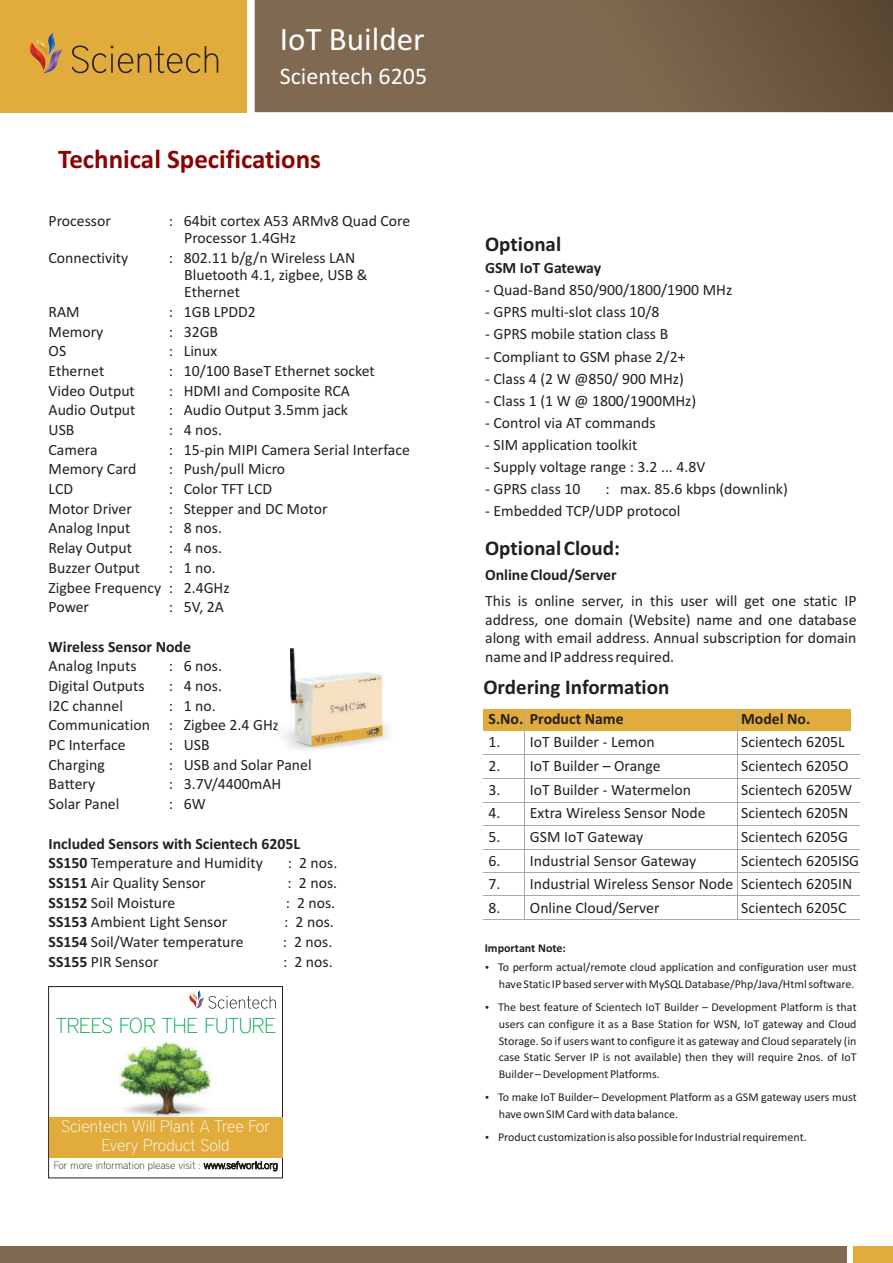
<style>
.page{position:relative;width:893px;height:1263px;background:#fff}
.page>*{position:absolute;margin:0;border:0;box-sizing:border-box;transform-origin:0 0}
.t1{font:33px "Calibri";color:#fff}
.t2{font:700 27px "Calibri";color:#8b0202}
.t3{font:24px "Calibri";color:#fff}
.t4{font:100 21.45px "District";color:#00a54f}
.t5{font:700 21px "Calibri";color:#231f20}
.t6{font:100 16.5px/19px "District";color:#fff;text-align:center}
.t7{font:15.75px/19.6px "Calibri";color:#231f20}
.t8{font:700 15.75px/19.6px "Calibri";color:#231f20}
.t9{font:12px/16.8px "Calibri";color:#231f20}
.t10{font:700 12px "Calibri";color:#231f20}
.t11{font:100 10.5px "District";color:#231f20}
.s1{font-weight:400}
.s2{font-weight:700}
</style>
<div class="page">
<div style="left:48px;top:986px;width:235px;height:192px;border:1px solid #231f20"></div>
<img style="left:119px;top:1041px;width:93px;height:75px">
<svg style="left:189px;top:990px;width:87px;height:19px"></svg>
<div style="left:49px;top:1117px;width:233px;height:41px;background:#e1ac3c"></div>
<div style="left:483px;top:709px;width:368px;height:21px;background:#e1ac3c"></div>
<hr style="left:483px;top:754px;width:377px;height:1px;background:#a8a9ad">
<hr style="left:483px;top:778px;width:377px;height:1px;background:#a8a9ad">
<hr style="left:483px;top:802px;width:377px;height:1px;background:#a8a9ad">
<hr style="left:483px;top:825px;width:377px;height:1px;background:#a8a9ad">
<hr style="left:483px;top:849px;width:377px;height:1px;background:#a8a9ad">
<hr style="left:483px;top:872px;width:377px;height:1px;background:#a8a9ad">
<hr style="left:483px;top:919px;width:377px;height:1px;background:#a8a9ad">
<hr style="left:524px;top:709px;width:1px;height:210px;background:#a8a9ad">
<hr style="left:737px;top:709px;width:1px;height:210px;background:#a8a9ad">
<hr style="left:483px;top:895px;width:377px;height:1px;background:#a8a9ad">
<img style="left:275px;top:713px;width:115px;height:37px">
<img style="left:291px;top:649px;width:91px;height:98px">
<div style="left:0;top:1246px;width:846px;height:17px;background:#7f6950"></div>
<div style="left:854px;top:1246px;width:39px;height:17px;background:#e1ac3c"></div>
<svg style="left:254px;top:0;width:639px;height:112px;background:#78624a"></svg>
<div style="left:0;top:0;width:246px;height:112px;background:#e1ac3c"></div>
<svg style="left:72px;top:46px;width:146px;height:27px"></svg>
<svg style="left:30px;top:33px;width:32px;height:40px"></svg>
<h1 class="t1" style="left:280px;top:26px;width:146px">IoT Builder</h1>
<h3 class="t3" style="left:280px;top:66px;width:149px">Scientech 6205</h3>
<h2 class="t2" style="left:58px;top:149px;width:264px">Technical Specifications</h2>
<p class="t7" style="left:49px;top:211px;width:64px">Processor</p>
<p class="t7" style="left:184px;top:213px;width:228px;line-height:17.4px;text-indent:-15px">: 64bit cortex A53 ARMv8 Quad Core<br>Processor 1.4GHz</p>
<p class="t7" style="left:49px;top:248px;width:81px">Connectivity</p>
<p class="t7" style="left:184px;top:250px;width:185px;line-height:17.2px;text-indent:-15px">: 802.11 b/g/n Wireless LAN<br>Bluetooth 4.1, zigbee, USB &amp;<br>Ethernet</p>
<p class="t7" style="left:49px;top:303px;width:33px">RAM</p>
<p class="t7" style="left:169px;top:303px;width:88px">: 1GB LPDD2</p>
<p class="t7" style="left:49px;top:322px;width:56px">Memory</p>
<p class="t7" style="left:169px;top:322px;width:51px">: 32GB</p>
<p class="t7" style="left:49px;top:342px;width:19px">OS</p>
<p class="t7" style="left:169px;top:342px;width:50px">: Linux</p>
<p class="t7" style="left:49px;top:362px;width:57px">Ethernet</p>
<p class="t7" style="left:169px;top:362px;width:207px">: 10/100 BaseT Ethernet socket</p>
<p class="t7" style="left:49px;top:382px;width:88px">Video Output</p>
<p class="t7" style="left:169px;top:382px;width:183px">: HDMI and Composite RCA</p>
<p class="t7" style="left:49px;top:401px;width:88px">Audio Output</p>
<p class="t7" style="left:169px;top:401px;width:181px">: Audio Output 3.5mm jack</p>
<p class="t7" style="left:49px;top:421px;width:27px">USB</p>
<p class="t7" style="left:169px;top:421px;width:55px">: 4 nos.</p>
<p class="t7" style="left:49px;top:441px;width:51px">Camera</p>
<p class="t7" style="left:169px;top:441px;width:243px">: 15-pin MIPI Camera Serial Interface</p>
<p class="t7" style="left:49px;top:460px;width:89px">Memory Card</p>
<p class="t7" style="left:169px;top:460px;width:118px">: Push/pull Micro</p>
<p class="t7" style="left:49px;top:480px;width:26px">LCD</p>
<p class="t7" style="left:169px;top:480px;width:105px">: Color TFT LCD</p>
<p class="t7" style="left:49px;top:500px;width:85px">Motor Driver</p>
<p class="t7" style="left:169px;top:500px;width:160px">: Stepper and DC Motor</p>
<p class="t7" style="left:49px;top:519px;width:83px">Analog Input</p>
<p class="t7" style="left:169px;top:519px;width:55px">: 8 nos.</p>
<p class="t7" style="left:49px;top:539px;width:85px">Relay Output</p>
<p class="t7" style="left:169px;top:539px;width:55px">: 4 nos.</p>
<p class="t7" style="left:49px;top:559px;width:93px">Buzzer Output</p>
<p class="t7" style="left:49px;top:559px;width:183px;text-indent:120px">: 1 no.<br>Zigbee Frequency : 2.4GHz<br>Power</p>
<p class="t7" style="left:169px;top:598px;width:57px">: 5V, 2A</p>
<p class="t8" style="left:49px;top:637px;width:144px">Wireless Sensor Node</p>
<p class="t7" style="left:49px;top:657px;width:90px">Analog Inputs</p>
<p class="t7" style="left:169px;top:657px;width:55px">: 6 nos.</p>
<p class="t7" style="left:49px;top:677px;width:98px">Digital Outputs</p>
<p class="t7" style="left:169px;top:677px;width:55px">: 4 nos.</p>
<p class="t7" style="left:49px;top:697px;width:76px">I2C channel</p>
<p class="t7" style="left:49px;top:697px;width:232px;text-indent:120px">: 1 no.<br>Communication : Zigbee 2.4 GHz<br>PC Interface</p>
<p class="t7" style="left:169px;top:736px;width:42px">: USB</p>
<p class="t7" style="left:49px;top:756px;width:58px">Charging</p>
<p class="t7" style="left:169px;top:756px;width:144px">: USB and Solar Panel</p>
<p class="t7" style="left:49px;top:775px;width:48px">Battery</p>
<p class="t7" style="left:169px;top:775px;width:114px">: 3.7V/4400mAH</p>
<p class="t7" style="left:49px;top:795px;width:72px">Solar Panel</p>
<p class="t7" style="left:169px;top:795px;width:38px">: 6W</p>
<p class="t8" style="left:49px;top:834px;width:253px">Included Sensors with Scientech 6205L<br>SS150 <span class="s1">Temperature and Humidity</span></p>
<p class="t7" style="left:288px;top:854px;width:51px">: 2 nos.</p>
<p class="t7" style="left:49px;top:874px;width:159px"><span class="s2">SS151</span> Air Quality Sensor</p>
<p class="t7" style="left:288px;top:874px;width:51px">: 2 nos.</p>
<p class="t7" style="left:49px;top:893px;width:128px"><span class="s2">SS152</span> Soil Moisture</p>
<p class="t7" style="left:286px;top:893px;width:51px">: 2 nos.</p>
<p class="t7" style="left:49px;top:913px;width:180px"><span class="s2">SS153</span> Ambient Light Sensor</p>
<p class="t7" style="left:284px;top:913px;width:51px">: 2 nos.</p>
<p class="t7" style="left:49px;top:933px;width:196px"><span class="s2">SS154</span> Soil/Water temperature</p>
<p class="t7" style="left:283px;top:933px;width:51px">: 2 nos.</p>
<p class="t7" style="left:49px;top:952px;width:111px"><span class="s2">SS155</span> PIR Sensor</p>
<p class="t7" style="left:283px;top:952px;width:51px">: 2 nos.</p>
<h3 class="t4" style="left:56px;top:1018px;width:222px">TREES FOR THE FUTURE</h3>
<p class="t6" style="left:61px;top:1118px;width:210px">Scientech Will Plant A Tree For<br>Every Product Sold</p>
<p class="t11" style="left:54px;top:1161px;width:226px">For more information please visit : www.sefworld.org</p>
<h3 class="t5" style="left:485px;top:236px;width:78px">Optional</h3>
<p class="t8" style="left:485px;top:259px;width:118px">GSM IoT Gateway</p>
<p class="t7" style="left:485px;top:281px;width:249px">- Quad-Band 850/900/1800/1900 MHz</p>
<p class="t7" style="left:485px;top:303px;width:176px">- GPRS multi-slot class 10/8</p>
<p class="t7" style="left:485px;top:325px;width:185px">- GPRS mobile station class B</p>
<p class="t7" style="left:485px;top:347px;width:202px">- Compliant to GSM phase 2/2+</p>
<p class="t7" style="left:485px;top:369px;width:200px">- Class 4 (2 W @850/ 900 MHz)</p>
<p class="t7" style="left:485px;top:391px;width:213px">- Class 1 (1 W @ 1800/1900MHz)</p>
<p class="t7" style="left:485px;top:414px;width:172px">- Control via AT commands</p>
<p class="t7" style="left:485px;top:436px;width:154px">- SIM application toolkit</p>
<p class="t7" style="left:485px;top:458px;width:222px">- Supply voltage range : 3.2 ... 4.8V</p>
<p class="t7" style="left:485px;top:480px;width:97px">- GPRS class 10</p>
<p class="t7" style="left:605px;top:480px;width:184px">: max. 85.6 kbps (downlink)</p>
<p class="t7" style="left:485px;top:502px;width:197px">- Embedded TCP/UDP protocol</p>
<h3 class="t5" style="left:485px;top:540px;width:136px">Optional Cloud:</h3>
<p class="t8" style="left:485px;top:566px;width:133px">Online Cloud/Server</p>
<p class="t7" style="left:485px;top:592px;width:373px;line-height:18.9px;text-align:justify">This is online server, in this user will get one static IP address, one domain (Website) name and one database along with email address. Annual subscription for domain name and IP address required.</p>
<h3 class="t5" style="left:483px;top:679px;width:187px">Ordering Information</h3>
<p class="t8" style="left:489px;top:710px;width:137px">S.No. Product Name</p>
<p class="t8" style="left:741px;top:710px;width:71px">Model No.</p>
<p class="t7" style="left:489px;top:733px;width:168px">1. IoT Builder - Lemon</p>
<p class="t7" style="left:741px;top:733px;width:105px">Scientech 6205L</p>
<p class="t7" style="left:489px;top:757px;width:174px">2. IoT Builder – Orange</p>
<p class="t7" style="left:741px;top:757px;width:109px">Scientech 6205O</p>
<p class="t7" style="left:489px;top:781px;width:204px">3. IoT Builder - Watermelon</p>
<p class="t7" style="left:741px;top:781px;width:112px">Scientech 6205W</p>
<p class="t7" style="left:489px;top:804px;width:219px">4. Extra Wireless Sensor Node</p>
<p class="t7" style="left:741px;top:804px;width:109px">Scientech 6205N</p>
<p class="t7" style="left:489px;top:828px;width:156px">5. GSM IoT Gateway</p>
<p class="t7" style="left:741px;top:828px;width:108px">Scientech 6205G</p>
<p class="t7" style="left:489px;top:851px;width:209px">6. Industrial Sensor Gateway</p>
<p class="t7" style="left:741px;top:851px;width:120px">Scientech 6205ISG</p>
<p class="t7" style="left:489px;top:875px;width:365px">7. Industrial Wireless Sensor Node Scientech 6205IN</p>
<p class="t7" style="left:489px;top:899px;width:172px">8. Online Cloud/Server</p>
<p class="t7" style="left:741px;top:899px;width:107px">Scientech 6205C</p>
<p class="t10" style="left:485px;top:943px;width:83px">Important Note:</p>
<p class="t9" style="left:498px;top:960px;width:360px">To perform actual/remote cloud application and configuration user must have Static IP based server with MySQL Database/Php/Java/Html software.</p>
<p class="t9" style="left:498px;top:999px;width:360px;text-align:justify">The best feature of Scientech IoT Builder – Development Platform is that users can configure it as a Base Station for WSN, IoT gateway and Cloud Storage. So if users want to configure it as gateway and Cloud separately (in case Static Server IP is not available) then they will require 2nos. of IoT Builder – Development Platforms.</p>
<p class="t9" style="left:498px;top:1089px;width:360px">To make IoT Builder– Development Platform as a GSM gateway users must have own SIM Card with data balance.</p>
<p class="t9" style="left:498px;top:1129px;width:310px">Product customization is also possible for Industrial requirement.</p>
</div>
